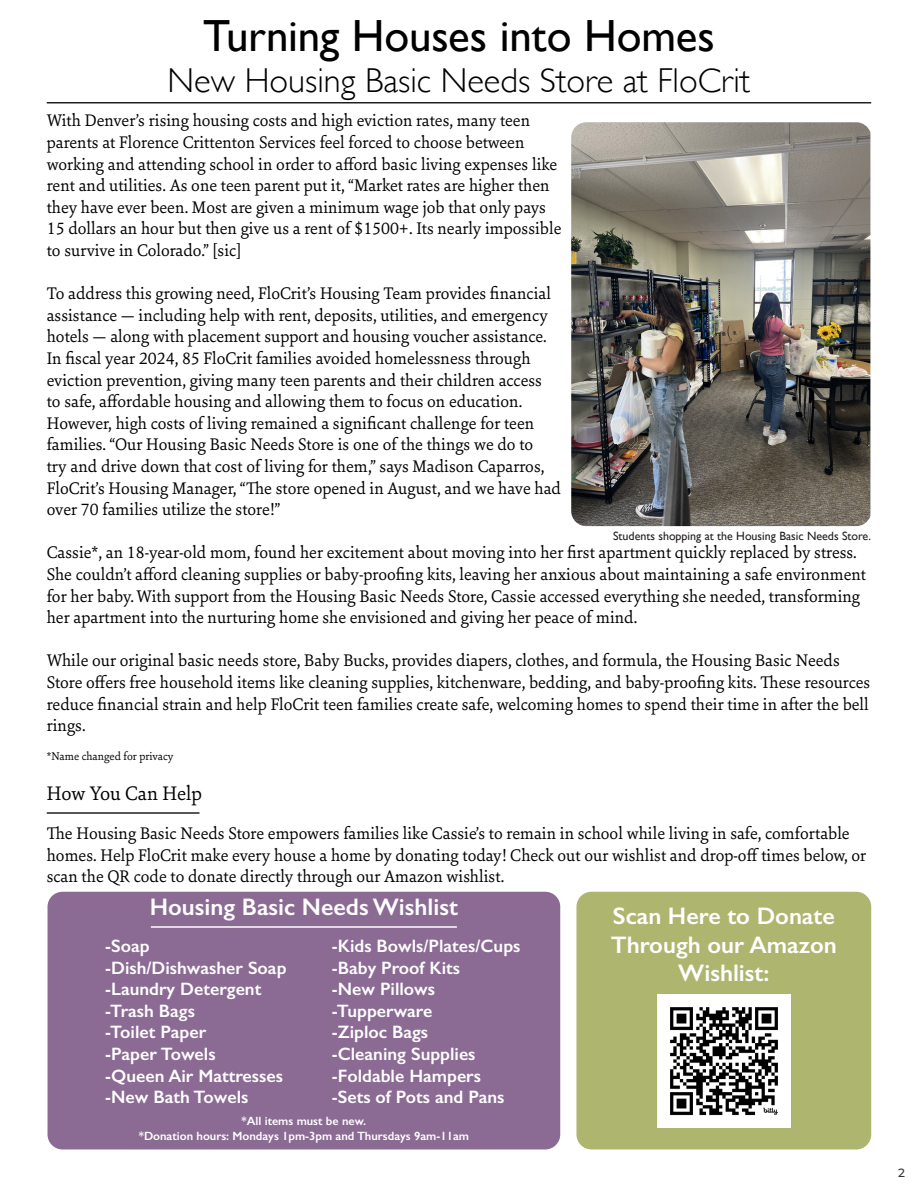
<style>
.page{position:relative;width:918px;height:1188px;background:#fff}
.page>*{position:absolute;margin:0;border:0;box-sizing:border-box;transform-origin:0 0}
.Center{font:45px "Gill Sans";letter-spacing:-.005em;color:#000}
.Center-2{font:300 34.5px "Gill Sans";color:#000}
.Center-3{font:600 24px/28.8px "Gill Sans";color:#fff;text-align:center}
.Center-4{font:21px "Sina Nova";color:#000}
.Center-5{font:18px/21.6px "Sina Nova";color:#000}
.Center-6{font:600 18px "Gill Sans";color:#fff}
.Center-7{font:600 12px "Gill Sans";color:#fff}
.Center-8{font:12px "Gill Sans";color:#231f20}
.Center-9{font:12px "Sina Nova";color:#000}
.Center-10{font:500 12px "Montserrat";color:#363536}
</style>
<div class="page">
<hr style="left:47px;top:102px;width:824px;height:1px;background:#231f20">
<hr style="left:47px;top:812px;width:153px;height:2px;background:#231f20">
<img style="left:571px;top:122px;width:299px;height:404px">
<div style="left:48px;top:892px;width:512px;height:257px;background:#8b6a94;border-radius:15px"></div>
<hr style="left:151px;top:926px;width:306px;height:2px;background:#fff">
<div style="left:576px;top:892px;width:295px;height:257px;background:#aeb56f;border-radius:15px"></div>
<img style="left:658px;top:995px;width:132px;height:132px">
<p class="Center" style="left:203px;top:9px;width:513px">Turning Houses into Homes</p>
<p class="Center-2" style="left:168px;top:53px;width:584px">New Housing Basic Needs Store at FloCrit</p>
<p class="Center-5" style="left:47px;top:109px;width:516px">With Denver’s rising housing costs and high eviction rates, many teen parents at Florence Crittenton Services feel forced to choose between working and attending school in order to afford basic living expenses like rent and utilities. As one teen parent put it, “Market rates are higher then they have ever been. Most are given a minimum wage job that only pays 15 dollars an hour but then give us a rent of $1500+. Its nearly impossible to survive in Colorado.” [sic]</p>
<p class="Center-5" style="left:47px;top:282px;width:516px">To address this growing need, FloCrit’s Housing Team provides financial assistance — including help with rent, deposits, utilities, and emergency hotels — along with placement support and housing voucher assistance.<br>In fiscal year 2024, 85 FloCrit families avoided homelessness through eviction prevention, giving many teen parents and their children access<br>to safe, affordable housing and allowing them to focus on education.<br>However, high costs of living remained a significant challenge for teen families. “Our Housing Basic Needs Store is one of the things we do to<br>try and drive down that cost of living for them,” says Madison Caparros, FloCrit’s Housing Manager, “The store opened in August, and we have had over 70 families utilize the store!”</p>
<p class="Center-5" style="left:47px;top:541px;width:821px">Cassie*, an 18-year-old mom, found her excitement about moving into her first apartment quickly replaced by stress.<br>She couldn’t afford cleaning supplies or baby-proofing kits, leaving her anxious about maintaining a safe environment for her baby. With support from the Housing Basic Needs Store, Cassie accessed everything she needed, transforming her apartment into the nurturing home she envisioned and giving her peace of mind.</p>
<p class="Center-5" style="left:47px;top:649px;width:825px">While our original basic needs store, Baby Bucks, provides diapers, clothes, and formula, the Housing Basic Needs Store offers free household items like cleaning supplies, kitchenware, bedding, and baby-proofing kits. These resources reduce financial strain and help FloCrit teen families create safe, welcoming homes to spend their time in after the bell rings.</p>
<p class="Center-9" style="left:47px;top:748px;width:128px">*Name changed for privacy</p>
<p class="Center-4" style="left:47px;top:779px;width:157px">How You Can Help</p>
<p class="Center-5" style="left:47px;top:822px;width:821px">The Housing Basic Needs Store empowers families like Cassie’s to remain in school while living in safe, comfortable homes. Help FloCrit make every house a home by donating today! Check out our wishlist and drop-off times below, or scan the QR code to donate directly through our Amazon wishlist.</p>
<p class="Center-8" style="left:613px;top:529px;width:260px">Students shopping at the Housing Basic Needs Store.</p>
<p class="Center-3" style="left:150px;top:892px;width:310px">Housing Basic Needs Wishlist</p>
<p class="Center-6" style="left:105px;top:935px;width:46px">-Soap</p>
<p class="Center-6" style="left:105px;top:957px;width:183px">-Dish/Dishwasher Soap</p>
<p class="Center-6" style="left:105px;top:978px;width:158px">-Laundry Detergent</p>
<p class="Center-6" style="left:105px;top:1000px;width:91px">-Trash Bags</p>
<p class="Center-6" style="left:105px;top:1021px;width:103px">-Toilet Paper</p>
<p class="Center-6" style="left:105px;top:1043px;width:112px">-Paper Towels</p>
<p class="Center-6" style="left:105px;top:1065px;width:179px">-Queen Air Mattresses</p>
<p class="Center-6" style="left:105px;top:1086px;width:145px">-New Bath Towels</p>
<p class="Center-6" style="left:332px;top:935px;width:190px">-Kids Bowls/Plates/Cups</p>
<p class="Center-6" style="left:332px;top:957px;width:130px">-Baby Proof Kits</p>
<p class="Center-6" style="left:332px;top:978px;width:105px">-New Pillows</p>
<p class="Center-6" style="left:332px;top:1000px;width:102px">-Tupperware</p>
<p class="Center-6" style="left:332px;top:1021px;width:98px">-Ziploc Bags</p>
<p class="Center-6" style="left:332px;top:1043px;width:145px">-Cleaning Supplies</p>
<p class="Center-6" style="left:332px;top:1065px;width:151px">-Foldable Hampers</p>
<p class="Center-6" style="left:332px;top:1086px;width:174px">-Sets of Pots and Pans</p>
<p class="Center-7" style="left:242px;top:1114px;width:126px">*All items must be new.</p>
<p class="Center-7" style="left:139px;top:1128px;width:332px">*Donation hours: Mondays 1pm-3pm and Thursdays 9am-11am</p>
<p class="Center-3" style="left:611px;top:901px;width:228px">Scan Here to Donate<br>Through our Amazon<br>Wishlist:</p>
<p class="Center-10" style="left:898px;top:1164px;width:8px">2</p>
</div>
